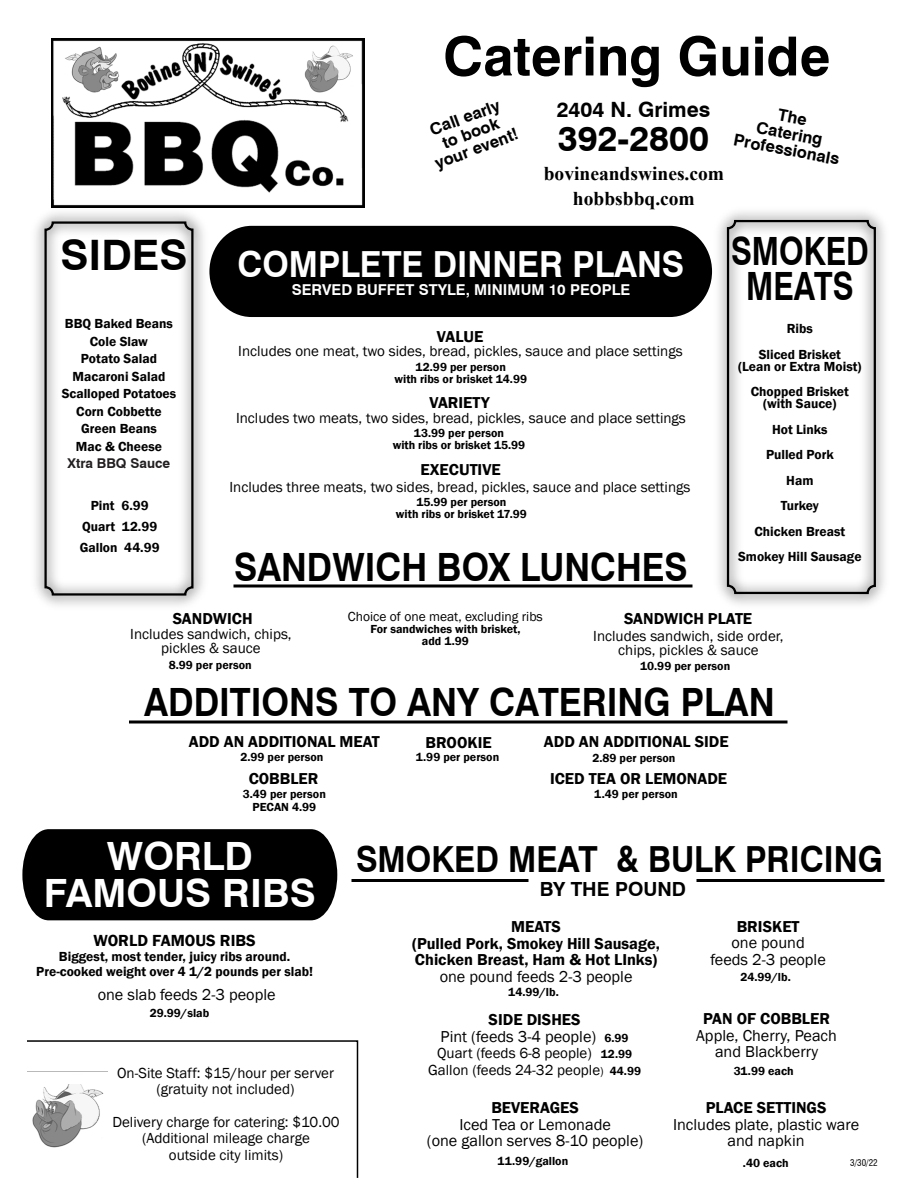
<style>
.page{position:relative;width:918px;height:1188px;background:#fff}
.page>*{position:absolute;margin:0;border:0;box-sizing:border-box;transform-origin:0 0}
.t1{font:700 54px "Swiss 721 BT";color:#000}
.t2{font:700 42px "Swiss 721 BT";color:#000}
.t3{font:700 39px "Swiss 721 BT";color:#000;scale:.9 1}
.t4{font:700 39px "Swiss 721 BT";color:#000;scale:.89 1}
.t5{font:700 39px/37.5px "Swiss 721 BT";color:#fff;text-align:center}
.t6{font:700 39px/34.5px "Swiss 721 BT";color:#000;text-align:center;scale:.8 1}
.t7{font:700 36px "Swiss 721 BT";color:#000;scale:.9 1}
.t8{font:700 36px "Swiss 721 BT";color:#fff;scale:.93 1}
.t9{font:700 35.1px "Swiss 721 BT";color:#000}
.t10{font:700 21px "Swiss 721 BT";color:#000}
.t11{font:700 19.5px/24.3px "Times New Roman";color:#000;text-align:center}
.t12{font:700 19.5px "Swiss 721 BT";color:#000}
.t13{font:700 16.5px/16.5px "Swiss 721 BT";color:#000;text-align:center}
.t14{font:600 16.5px "Franklin Gothic";color:#000}
.t15{font:600 16.2px/16.5px "Franklin Gothic";color:#000;text-align:center}
.t16{font:16.2px/16.5px "Franklin Gothic";color:#000;text-align:center}
.t17{font:15px/16.5px "Franklin Gothic";color:#000;text-align:center}
.t18{font:700 15px "Swiss 721 BT";color:#fff}
.t19{font:600 13.5px/25.5px "Franklin Gothic";color:#000;text-align:center}
.t20{font:13.5px "Franklin Gothic";color:#000}
.t21{font:700 13.5px "Swiss 721 BT";color:#231f20}
.t22{font:600 12px/12px "Franklin Gothic";color:#000;text-align:center}
.t23{font:condensed 9px "Swiss 721 BT";color:#000}
.s1{font-weight:600}
.s2{font-weight:600;font-size:12px}
.s3{font-size:12px}
</style>
<div class="page">
<div style="left:209px;top:226px;width:503px;height:91px;background:#000;border-radius:44px"></div>
<div style="left:22px;top:829px;width:315px;height:91px;background:#000"></div>
<img style="left:52px;top:38px;width:313px;height:169px">
<img style="left:709px;top:211px;width:176px;height:394px">
<div style="left:727px;top:220px;width:149px;height:374px;border:2px solid #000;border-radius:7px"></div>
<img style="left:36px;top:204px;width:177px;height:402px">
<div style="left:44px;top:221px;width:150px;height:375px;border:2px solid #000;border-radius:7px"></div>
<svg style="left:27px;top:1040px;width:332px;height:138px"></svg>
<hr style="left:233px;top:585px;width:459px;height:3px;background:#000">
<hr style="left:129px;top:721px;width:659px;height:3px;background:#000">
<hr style="left:696px;top:879px;width:189px;height:3px;background:#000">
<hr style="left:352px;top:879px;width:177px;height:3px;background:#000">
<h2 class="t2" style="left:61px;top:229px;width:128px">SIDES</h2>
<p class="t19" style="left:62px;top:315px;width:116px;line-height:17.4px">BBQ Baked Beans<br>Cole Slaw<br>Potato Salad<br>Macaroni Salad<br>Scalloped Potatoes<br>Corn Cobbette<br>Green Beans<br>Mac &amp; Cheese</p>
<p class="t21" style="left:68px;top:455px;width:104px">Xtra BBQ Sauce</p>
<p class="t19" style="left:80px;top:496px;width:81px;line-height:21px">Pint 6.99<br>Quart 12.99<br>Gallon 44.99</p>
<h1 class="t1" style="left:443px;top:23px;width:389px">Catering Guide</h1>
<h3 class="t9" style="left:558px;top:117px;width:153px">392-2800</h3>
<h3 class="t10" style="left:557px;top:97px;width:155px">2404 N. Grimes</h3>
<p class="t13" style="left:421px;top:125px;width:89px;rotate:-21deg">Call early to book your event!</p>
<p class="t13" style="left:742px;top:99px;width:109px;rotate:11deg">The<br>Catering<br>Professionals</p>
<h3 class="t11" style="left:544px;top:161px;width:182px">bovineandswines.com hobbsbbq.com</h3>
<h3 class="t8" style="left:238px;top:242px;width:482px">COMPLETE DINNER PLANS</h3>
<p class="t18" style="left:292px;top:280px;width:340px">SERVED BUFFET STYLE, MINIMUM 10 PEOPLE</p>
<p class="t15" style="left:437px;top:328px;width:48px">VALUE</p>
<p class="t17" style="left:238px;top:343px;width:446px">Includes one meat, two sides, bread, pickles, sauce and place settings</p>
<p class="t15" style="left:430px;top:394px;width:62px">VARIETY</p>
<p class="t17" style="left:236px;top:410px;width:451px">Includes two meats, two sides, bread, pickles, sauce and place settings</p>
<p class="t15" style="left:421px;top:461px;width:82px">EXECUTIVE</p>
<p class="t17" style="left:230px;top:479px;width:462px">Includes three meats, two sides, bread, pickles, sauce and place settings</p>
<p class="t22" style="left:395px;top:361px;width:134px">12.99 per person<br>with ribs or brisket 14.99</p>
<p class="t22" style="left:393px;top:428px;width:134px">13.99 per person<br>with ribs or brisket 15.99</p>
<p class="t22" style="left:396px;top:496px;width:132px">15.99 per person<br>with ribs or brisket 17.99</p>
<h3 class="t4" style="left:234px;top:543px;width:511px">SANDWICH BOX LUNCHES</h3>
<h3 class="t6" style="left:731px;top:234px;width:174px">SMOKED<br>MEATS</h3>
<p class="t19" style="left:759px;top:316px;width:84px">Ribs<br>Sliced Brisket</p>
<p class="t19" style="left:738px;top:354px;width:125px">(Lean or Extra Moist)<br>Chopped Brisket</p>
<p class="t19" style="left:738px;top:391px;width:125px">(with Sauce)<br>Hot Links<br>Pulled Pork<br>Ham<br>Turkey<br>Chicken Breast<br>Smokey Hill Sausage</p>
<p class="t15" style="left:173px;top:610px;width:81px">SANDWICH</p>
<p class="t17" style="left:130px;top:627px;width:163px;line-height:14.1px">Includes sandwich, chips, pickles &amp; sauce</p>
<p class="t22" style="left:169px;top:659px;width:85px">8.99 per person</p>
<p class="t20" style="left:348px;top:608px;width:196px">Choice of one meat, excluding ribs</p>
<p class="t22" style="left:370px;top:623px;width:152px">For sandwiches with brisket, add 1.99</p>
<p class="t15" style="left:624px;top:610px;width:130px">SANDWICH PLATE</p>
<p class="t17" style="left:593px;top:629px;width:192px;line-height:14.1px">Includes sandwich, side order, chips, pickles &amp; sauce</p>
<p class="t22" style="left:640px;top:660px;width:92px">10.99 per person</p>
<h3 class="t3" style="left:144px;top:678px;width:702px">ADDITIONS TO ANY CATERING PLAN</h3>
<p class="t15" style="left:189px;top:734px;width:193px">ADD AN ADDITIONAL MEAT</p>
<p class="t15" style="left:426px;top:734px;width:68px">BROOKIE</p>
<p class="t15" style="left:544px;top:734px;width:186px">ADD AN ADDITIONAL SIDE</p>
<p class="t22" style="left:240px;top:751px;width:85px">2.99 per person</p>
<p class="t22" style="left:416px;top:751px;width:85px">1.99 per person</p>
<p class="t22" style="left:592px;top:752px;width:85px">2.89 per person</p>
<p class="t15" style="left:249px;top:771px;width:71px">COBBLER</p>
<p class="t15" style="left:550px;top:771px;width:179px">ICED TEA OR LEMONADE</p>
<p class="t22" style="left:243px;top:787px;width:85px;line-height:13.5px">3.49 per person<br>PECAN 4.99</p>
<p class="t22" style="left:594px;top:788px;width:85px">1.49 per person</p>
<h3 class="t5" style="left:44px;top:837px;width:273px">WORLD<br>FAMOUS RIBS</h3>
<p class="t14" style="left:94px;top:931px;width:164px">WORLD FAMOUS RIBS</p>
<p class="t19" style="left:36px;top:950px;width:278px;line-height:15px">Biggest, most tender, juicy ribs around.<br>Pre-cooked weight over 4 1/2 pounds per slab!</p>
<p class="t16" style="left:98px;top:987px;width:179px">one slab feeds 2-3 people</p>
<p class="t22" style="left:150px;top:1007px;width:61px">29.99/slab</p>
<p class="t17" style="left:117px;top:1065px;width:218px">On-Site Staff: $15/hour per server (gratuity not included)</p>
<p class="t17" style="left:112px;top:1114px;width:229px">Delivery charge for catering: $10.00 (Additional mileage charge<br>outside city limits)</p>
<h3 class="t7" style="left:356px;top:837px;width:587px">SMOKED MEAT &amp; BULK PRICING</h3>
<h3 class="t12" style="left:540px;top:877px;width:148px">BY THE POUND</h3>
<p class="t15" style="left:412px;top:919px;width:249px">MEATS<br>(Pulled Pork, Smokey Hill Sausage,<br>Chicken Breast, Ham &amp; Hot LInks)</p>
<p class="t16" style="left:440px;top:969px;width:194px">one pound feeds 2-3 people</p>
<p class="t16" style="left:441px;top:1012px;width:190px"><span class="s1">SIDE DISHES<br></span>Pint (feeds 3-4 people) <span class="s2">6.99</span></p>
<p class="t17" style="left:428px;top:1045px;width:214px">Quart (feeds 6-8 people) <span class="s2">12.99<br></span>Gallon (feeds 24-32 people<span class="s3">)</span> <span class="s2">44.99</span></p>
<p class="t22" style="left:508px;top:986px;width:52px">14.99/lb.</p>
<p class="t15" style="left:737px;top:918px;width:64px">BRISKET</p>
<p class="t16" style="left:710px;top:935px;width:117px">one pound<br>feeds 2-3 people</p>
<p class="t22" style="left:740px;top:971px;width:52px">24.99/lb.</p>
<p class="t15" style="left:703px;top:1011px;width:128px">PAN OF COBBLER</p>
<p class="t16" style="left:696px;top:1028px;width:142px">Apple, Cherry, Peach and Blackberry</p>
<p class="t22" style="left:734px;top:1065px;width:62px">31.99 each</p>
<p class="t15" style="left:491px;top:1100px;width:89px">BEVERAGES</p>
<p class="t16" style="left:427px;top:1117px;width:218px">Iced Tea or Lemonade<br>(one gallon serves 8-10 people)</p>
<p class="t22" style="left:498px;top:1155px;width:72px">11.99/gallon</p>
<p class="t15" style="left:706px;top:1100px;width:122px">PLACE SETTINGS</p>
<p class="t16" style="left:673px;top:1117px;width:188px">Includes plate, plastic ware and napkin</p>
<p class="t22" style="left:743px;top:1158px;width:47px">.40 each</p>
<p class="t23" style="left:850px;top:1158px;width:29px">3/30/22</p>
</div>
